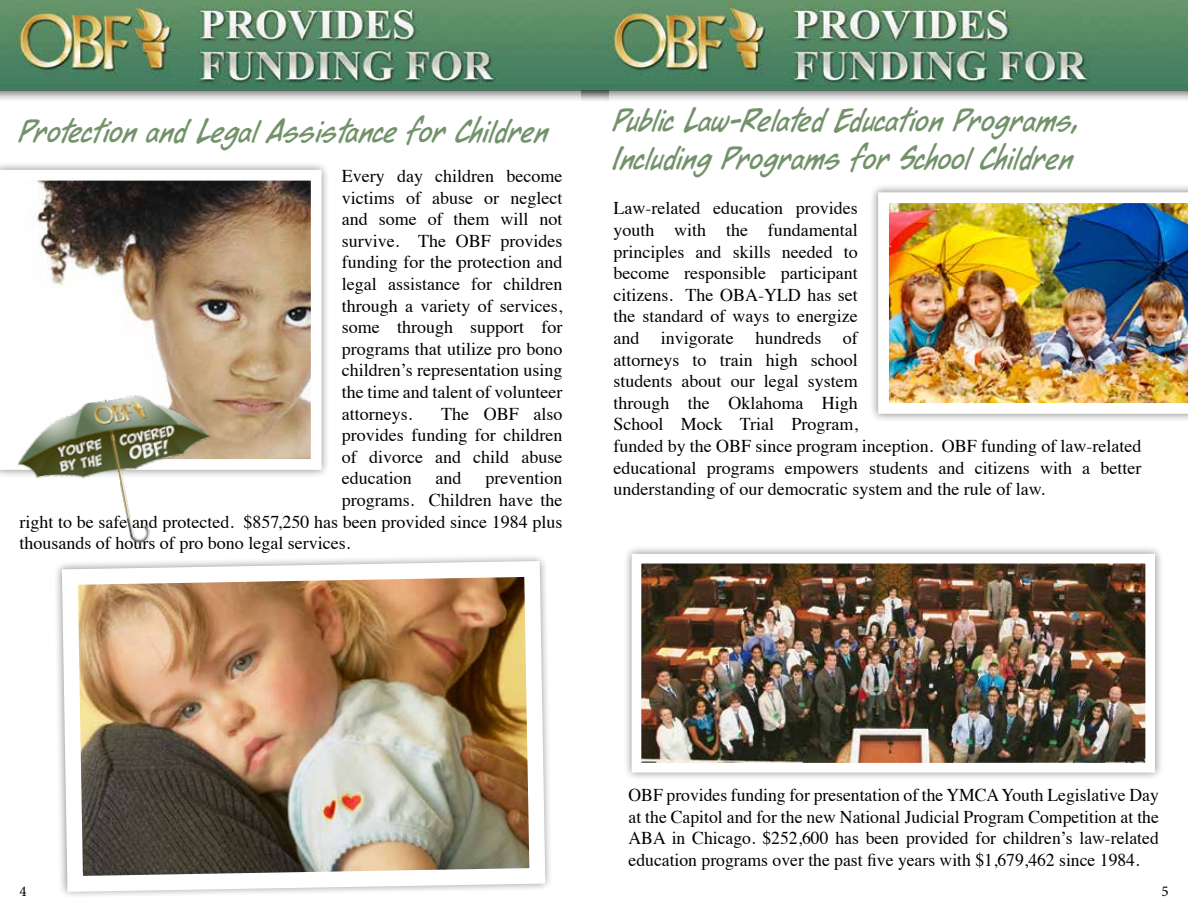
<style>
.page{position:relative;width:1188px;height:918px;background:#fff}
.page>*{position:absolute;margin:0;border:0;box-sizing:border-box;transform-origin:0 0}
.t1{font:28.5px/37.5px "CC Dear Diary";color:#73926b}
.t2{font:18px/21.6px "Times";color:#000;text-align:justify}
.t3{font:15px "Minion Pro";color:#000}
</style>
<div class="page">
<img style="left:0;top:0;width:581px;height:100px">
<div style="left:0;top:161px;width:330px;height:318px;background:#000;opacity:.47"></div>
<img style="left:12px;top:182px;width:298px;height:276px">
<div style="left:0;top:170px;width:322px;height:300px;border:11px solid #fff"></div>
<img style="left:56px;top:556px;width:494px;height:340px">
<img style="left:0;top:380px;width:240px;height:193px">
<img style="left:581px;top:0;width:607px;height:101px">
<div style="left:870px;top:184px;width:318px;height:238px;background:#000;opacity:.47"></div>
<img style="left:878px;top:192px;width:310px;height:222px">
<div style="left:623px;top:545px;width:540px;height:236px;background:#000;opacity:.47"></div>
<img style="left:643px;top:565px;width:501px;height:197px">
<div style="left:632px;top:554px;width:523px;height:219px;border:10px solid #fff"></div>
<h1 class="t1" style="left:20px;top:115px;width:532px">Protection and Legal Assistance for Children</h1>
<p class="t2" style="left:342px;top:164px;width:222px">Every day children become victims of abuse or neglect and some of them will not survive. The OBF provides funding for the protection and legal assistance for children through a variety of services, some through support for programs that utilize pro bono children’s representation using the time and talent of volunteer attorneys.</p>
<p class="t2" style="left:342px;top:401px;width:222px;text-indent:99px">The OBF also provides funding for children of divorce and child abuse education</p>
<p class="t2" style="left:436px;top:466px;width:27px">and</p>
<p class="t2" style="left:485px;top:466px;width:78px">prevention</p>
<p class="t2" style="left:342px;top:488px;width:222px">programs. Children have the</p>
<p class="t2" style="left:19px;top:509px;width:545px">right to be safe and protected. $857,250 has been provided since 1984 plus</p>
<p class="t2" style="left:19px;top:531px;width:332px">thousands of hours of pro bono legal services.</p>
<h1 class="t1" style="left:614px;top:104px;width:469px">Public Law-Related Education Programs,<br>Including Programs for School Children</h1>
<p class="t2" style="left:613px;top:196px;width:530px;text-align:left">Law-related education provides<br>youth with the fundamental<br>principles and skills needed to<br>become responsible participant<br>citizens. The OBA-YLD has set<br>the standard of ways to energize<br>and invigorate hundreds of<br>attorneys to train high school<br>students about our legal system<br>through the Oklahoma High<br>School Mock Trial Program,<br>funded by the OBF since program inception. OBF funding of law-related educational programs empowers students and citizens with a better understanding of our democratic system and the rule of law.</p>
<p class="t2" style="left:629px;top:783px;width:532px">OBF provides funding for presentation of the YMCA Youth Legislative Day at the Capitol and for the new National Judicial Program Competition at the ABA in Chicago. $252,600 has been provided for children’s law-related education programs over the past five years with $1,679,462 since 1984.</p>
<p class="t3" style="left:19px;top:882px;width:9px">4</p>
<p class="t3" style="left:1161px;top:882px;width:9px">5</p>
</div>
